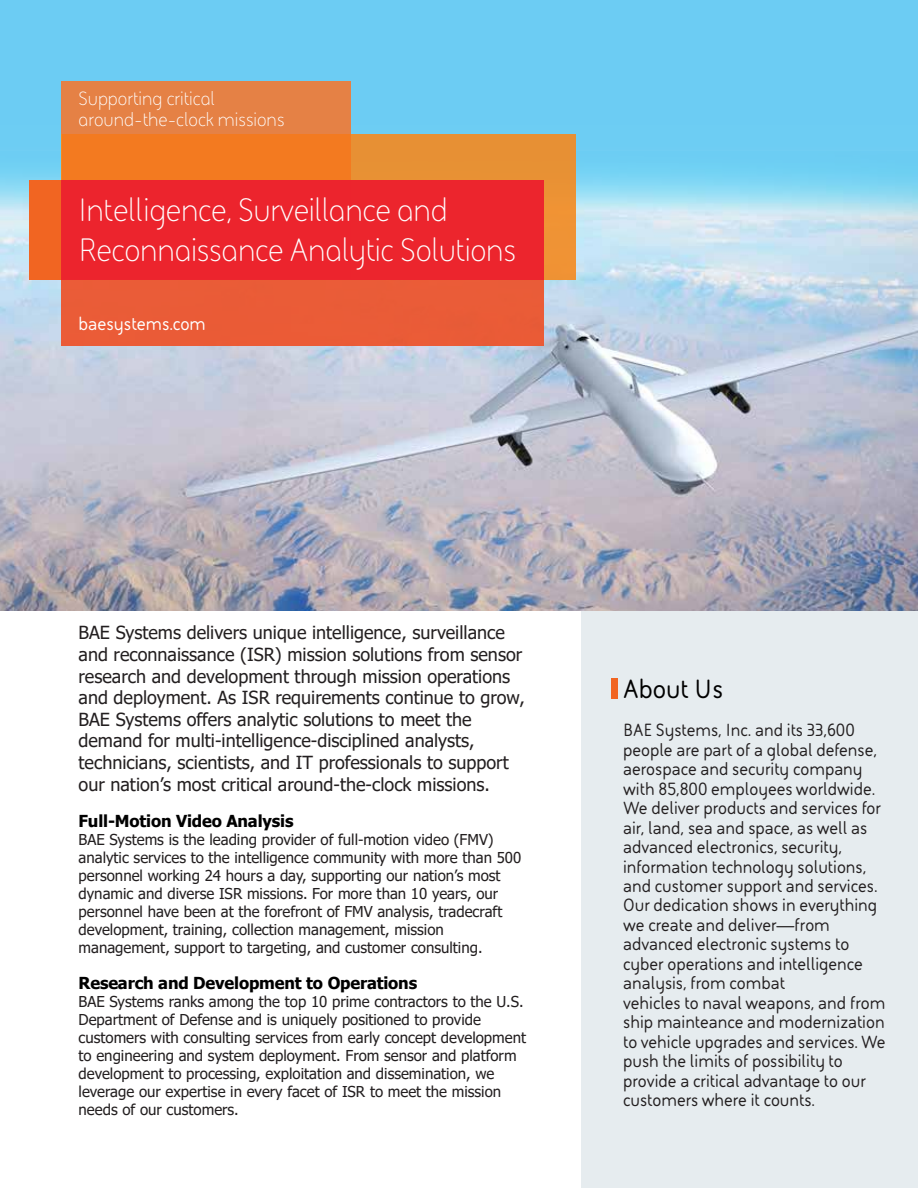
<style>
.page{position:relative;width:918px;height:1188px;background:#fff}
.page>*{position:absolute;margin:0;border:0;box-sizing:border-box;transform-origin:0 0}
.t1{font:33px/39.6px "BAE Systems";letter-spacing:-.01em;color:#fff}
.t2{font:700 27px "BAE Systems";color:#000}
.t3{font:19.5px/21px "BAE Systems";color:#fff}
.t4{font:700 18.6px "BAE Systems";color:#fff}
.t5{font:700 18px/19.5px "BAE Systems";color:#231f20}
.t6{font:18px/21.6px "Tahoma";color:#231f20}
.t7{font:700 16.5px "Tahoma";letter-spacing:-.01em;color:#000}
.t8{font:15px/18px "Tahoma";color:#231f20}
</style>
<div class="page">
<div style="left:581px;top:610px;width:337px;height:578px;background:#e6ecef"></div>
<img style="left:0;top:217px;width:918px;height:393px">
<svg style="left:0;top:0;width:918px;height:217px;background:#72cef2"></svg>
<div style="left:30px;top:180px;width:32px;height:99px;background:#f16522"></div>
<div style="left:62px;top:180px;width:482px;height:165px;background:#ea5c37"></div>
<div style="left:62px;top:82px;width:289px;height:197px;background:#e58145"></div>
<div style="left:62px;top:134px;width:514px;height:145px;background:#e79134"></div>
<div style="left:62px;top:134px;width:289px;height:145px;background:#f37920"></div>
<div style="left:62px;top:180px;width:482px;height:99px;background:#ec242d"></div>
<div style="left:611px;top:678px;width:7px;height:20px;background:#f16522"></div>
<h3 class="t3" style="left:79px;top:87px;width:207px">Supporting critical around-the-clock missions</h3>
<h1 class="t1" style="left:79px;top:190px;width:439px">Intelligence, Surveillance and<br>Reconnaissance Analytic Solutions</h1>
<p class="t4" style="left:79px;top:311px;width:129px">baesystems.com</p>
<p class="t6" style="left:79px;top:623px;width:448px">BAE Systems delivers unique intelligence, surveillance and reconnaissance (ISR) mission solutions from sensor research and development through mission operations and deployment. As ISR requirements continue to grow, BAE Systems offers analytic solutions to meet the demand for multi-intelligence-disciplined analysts, technicians, scientists, and IT professionals to support our nation’s most critical around-the-clock missions.</p>
<p class="t7" style="left:79px;top:809px;width:216px">Full-Motion Video Analysis</p>
<p class="t8" style="left:79px;top:831px;width:444px">BAE Systems is the leading provider of full-motion video (FMV) analytic services to the intelligence community with more than 500 personnel working 24 hours a day, supporting our nation’s most dynamic and diverse ISR missions. For more than 10 years, our personnel have been at the forefront of FMV analysis, tradecraft development, training, collection management, mission management, support to targeting, and customer consulting.</p>
<p class="t7" style="left:79px;top:971px;width:340px">Research and Development to Operations</p>
<p class="t8" style="left:79px;top:993px;width:449px">BAE Systems ranks among the top 10 prime contractors to the U.S.<br>Department of Defense and is uniquely positioned to provide customers with consulting services from early concept development to engineering and system deployment. From sensor and platform development to processing, exploitation and dissemination, we leverage our expertise in every facet of ISR to meet the mission needs of our customers.</p>
<h2 class="t2" style="left:623px;top:670px;width:101px">About Us</h2>
<p class="t5" style="left:623px;top:720px;width:264px">BAE Systems, Inc. and its 33,600 people are part of a global defense, aerospace and security company with 85,800 employees worldwide.<br>We deliver products and services for air, land, sea and space, as well as advanced electronics, security, information technology solutions, and customer support and services.<br>Our dedication shows in everything we create and deliver—from advanced electronic systems to cyber operations and intelligence analysis, from combat<br>vehicles to naval weapons, and from ship mainteance and modernization to vehicle upgrades and services. We push the limits of possibility to provide a critical advantage to our customers where it counts.</p>
</div>
